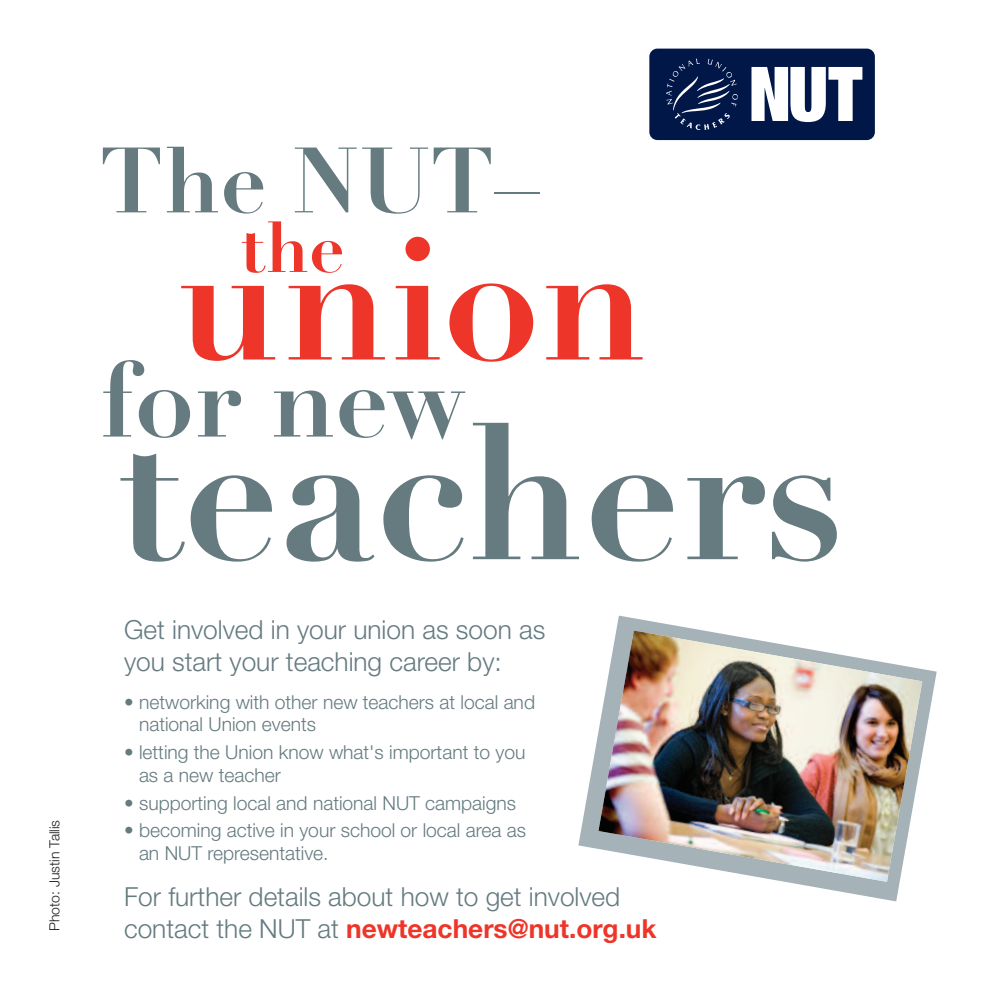
<style>
.page{position:relative;width:993px;height:993px;background:#fff}
.page>*{position:absolute;margin:0;border:0;box-sizing:border-box;transform-origin:0 0}
.t1{font:700 189px "Didot";color:#657b80}
.t2{font:700 171.5px "Didot";color:#ee3529}
.t3{font:700 105px "Didot";letter-spacing:-.005em;color:#657b80}
.t4{font:700 91px "Didot";color:#657b80}
.t5{font:700 70px "Didot";color:#ee3529}
.t6{font:300 26.25px/31.5px "Helvetica Neue";color:#657b80}
.t7{font:700 26.25px "Helvetica Neue";color:#ee3529}
.t8{font:300 19.25px/22.8px "Helvetica Neue";color:#657b80}
.t9{font:300 14px "Helvetica Neue";color:#231f20}
.s1{font-weight:300;color:#657b80}
</style>
<div class="page">
<div style="left:650px;top:50px;width:223px;height:89px;background:#001748;border-radius:7px"></div>
<div style="left:649px;top:49px;width:225px;height:91px;border:2px solid #001748;border-radius:7px"></div>
<svg style="left:751px;top:67px;width:111px;height:55px"></svg>
<svg style="left:666px;top:59px;width:71px;height:71px"></svg>
<svg style="left:578px;top:615px;width:358px;height:286px"></svg>
<img style="left:598px;top:630px;width:323px;height:251px">
<p class="t9" style="left:50px;top:930px;width:113px;rotate:-90deg">Photo: Justin Tallis</p>
<h3 class="t4" style="left:99px;top:124px;width:442px">The NUT–</h3>
<h3 class="t5" style="left:239px;top:204px;width:106px">the</h3>
<h2 class="t2" style="left:176px;top:193px;width:472px">union</h2>
<h3 class="t3" style="left:99px;top:334px;width:367px">for new</h3>
<h1 class="t1" style="left:114px;top:376px;width:731px">teachers</h1>
<h3 class="t6" style="left:124px;top:616px;width:422px">Get involved in your union as soon as you start your teaching career by:</h3>
<p class="t8" style="left:139px;top:692px;width:397px;text-indent:-15px">• networking with other new teachers at local and national Union events</p>
<p class="t8" style="left:139px;top:742px;width:388px;text-indent:-15px">• letting the Union know what's important to you as a new teacher</p>
<p class="t8" style="left:124px;top:792px;width:393px">• supporting local and national NUT campaigns</p>
<p class="t8" style="left:139px;top:820px;width:388px;text-indent:-15px">• becoming active in your school or local area as an NUT representative.</p>
<h3 class="t6" style="left:124px;top:883px;width:497px">For further details about how to get involved</h3>
<h3 class="t7" style="left:124px;top:918px;width:534px"><span class="s1">contact the NUT at</span> newteachers@nut.org.uk</h3>
</div>
